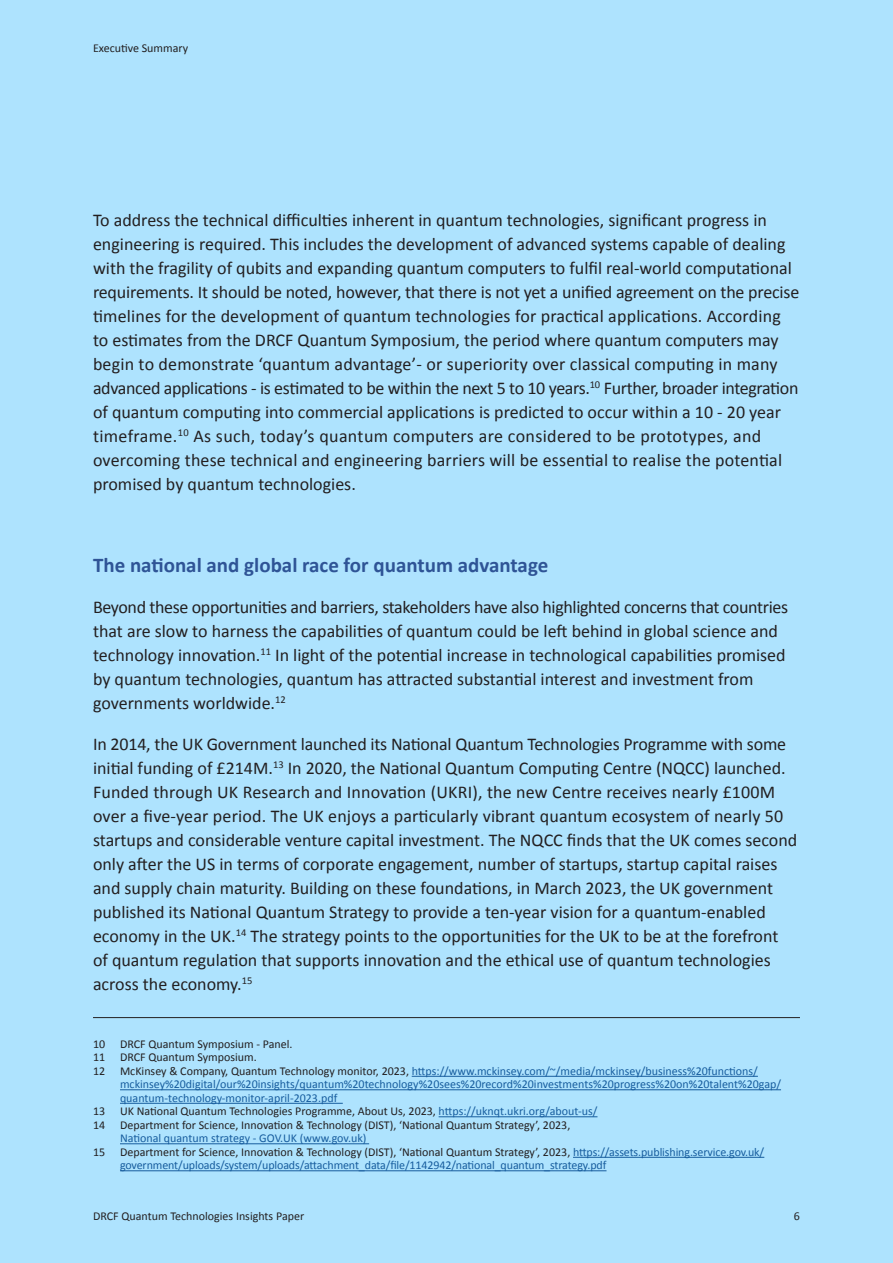
<style>
.page{position:relative;width:893px;height:1263px;background:#aee3fe}
.page>*{position:absolute;margin:0;border:0;box-sizing:border-box;transform-origin:0 0}
.t1{font:700 21px "Calibri";color:#2f5496}
.t2{font:18px/24px "Calibri";color:#231f20}
.t3{font:12px/13.5px "Calibri";color:#175d9e}
.t4{font:12px/13.5px "Calibri";color:#231f20}
.s1{color:#231f20}
.s2{color:#175d9e}
</style>
<div class="page">
<hr style="left:412px;top:1076px;width:346px;height:1px;background:#175d9e">
<hr style="left:120px;top:1089px;width:661px;height:1px;background:#175d9e">
<hr style="left:120px;top:1103px;width:223px;height:1px;background:#175d9e">
<hr style="left:439px;top:1116px;width:158px;height:1px;background:#175d9e">
<hr style="left:120px;top:1143px;width:249px;height:1px;background:#175d9e">
<hr style="left:573px;top:1157px;width:191px;height:1px;background:#175d9e">
<hr style="left:120px;top:1170px;width:486px;height:1px;background:#175d9e">
<hr style="left:93px;top:1017px;width:707px;height:1px;background:#231f20">
<p class="t4" style="left:93px;top:41px;width:97px">Executive Summary</p>
<p class="t2" style="left:93px;top:208px;width:708px">To address the technical difficulties inherent in quantum technologies, significant progress in engineering is required. This includes the development of advanced systems capable of dealing with the fragility of qubits and expanding quantum computers to fulfil real-world computational requirements. It should be noted, however, that there is not yet a unified agreement on the precise timelines for the development of quantum technologies for practical applications. According to estimates from the DRCF Quantum Symposium, the period where quantum computers may begin to demonstrate ‘quantum advantage’- or superiority over classical computing in many advanced applications - is estimated to be within the next 5 to 10 years.<sup>10</sup> Further, broader integration of quantum computing into commercial applications is predicted to occur within a 10 - 20 year timeframe.<sup>10</sup> As such, today’s quantum computers are considered to be prototypes, and overcoming these technical and engineering barriers will be essential to realise the potential promised by quantum technologies.</p>
<p class="t1" style="left:93px;top:552px;width:457px">The national and global race for quantum advantage</p>
<p class="t2" style="left:93px;top:595px;width:697px">Beyond these opportunities and barriers, stakeholders have also highlighted concerns that countries that are slow to harness the capabilities of quantum could be left behind in global science and technology innovation.<sup>11</sup> In light of the potential increase in technological capabilities promised by quantum technologies, quantum has attracted substantial interest and investment from governments worldwide.<sup>12</sup></p>
<p class="t2" style="left:93px;top:732px;width:706px">In 2014, the UK Government launched its National Quantum Technologies Programme with some initial funding of £214M.<sup>13</sup> In 2020, the National Quantum Computing Centre (NQCC) launched.<br>Funded through UK Research and Innovation (UKRI), the new Centre receives nearly £100M over a five-year period. The UK enjoys a particularly vibrant quantum ecosystem of nearly 50 startups and considerable venture capital investment. The NQCC finds that the UK comes second only after the US in terms of corporate engagement, number of startups, startup capital raises and supply chain maturity. Building on these foundations, in March 2023, the UK government published its National Quantum Strategy to provide a ten-year vision for a quantum-enabled economy in the UK.<sup>14</sup> The strategy points to the opportunities for the UK to be at the forefront of quantum regulation that supports innovation and the ethical use of quantum technologies across the economy.<sup>15</sup></p>
<p class="t4" style="left:93px;top:1037px;width:201px">10 DRCF Quantum Symposium - Panel.</p>
<p class="t4" style="left:93px;top:1051px;width:165px">11 DRCF Quantum Symposium.</p>
<p class="t3" style="left:120px;top:1064px;width:662px;text-indent:-27px"><span class="s1">12 McKinsey &amp; Company, Quantum Technology monitor, 2023,</span> https://www.mckinsey.com/~/media/mckinsey/business%20functions/ mckinsey%20digital/our%20insights/quantum%20technology%20sees%20record%20investments%20progress%20on%20talent%20gap/ quantum-technology-monitor-april-2023.pdf</p>
<p class="t4" style="left:93px;top:1105px;width:506px">13 UK National Quantum Technologies Programme, About Us, 2023, <span class="s2">https://uknqt.ukri.org/about-us/</span></p>
<p class="t4" style="left:120px;top:1118px;width:452px;text-indent:-27px">14 Department for Science, Innovation &amp; Technology (DIST), ‘National Quantum Strategy’, 2023,<br><span class="s2">National quantum strategy - GOV.UK (www.gov.uk)</span></p>
<p class="t3" style="left:120px;top:1145px;width:646px;text-indent:-27px"><span class="s1">15 Department for Science, Innovation &amp; Technology (DIST), ‘National Quantum Strategy’, 2023,</span> https://assets.publishing.service.gov.uk/ government/uploads/system/uploads/attachment_data/file/1142942/national_quantum_strategy.pdf</p>
<p class="t4" style="left:93px;top:1210px;width:213px">DRCF Quantum Technologies Insights Paper</p>
<p class="t4" style="left:794px;top:1210px;width:8px">6</p>
</div>
